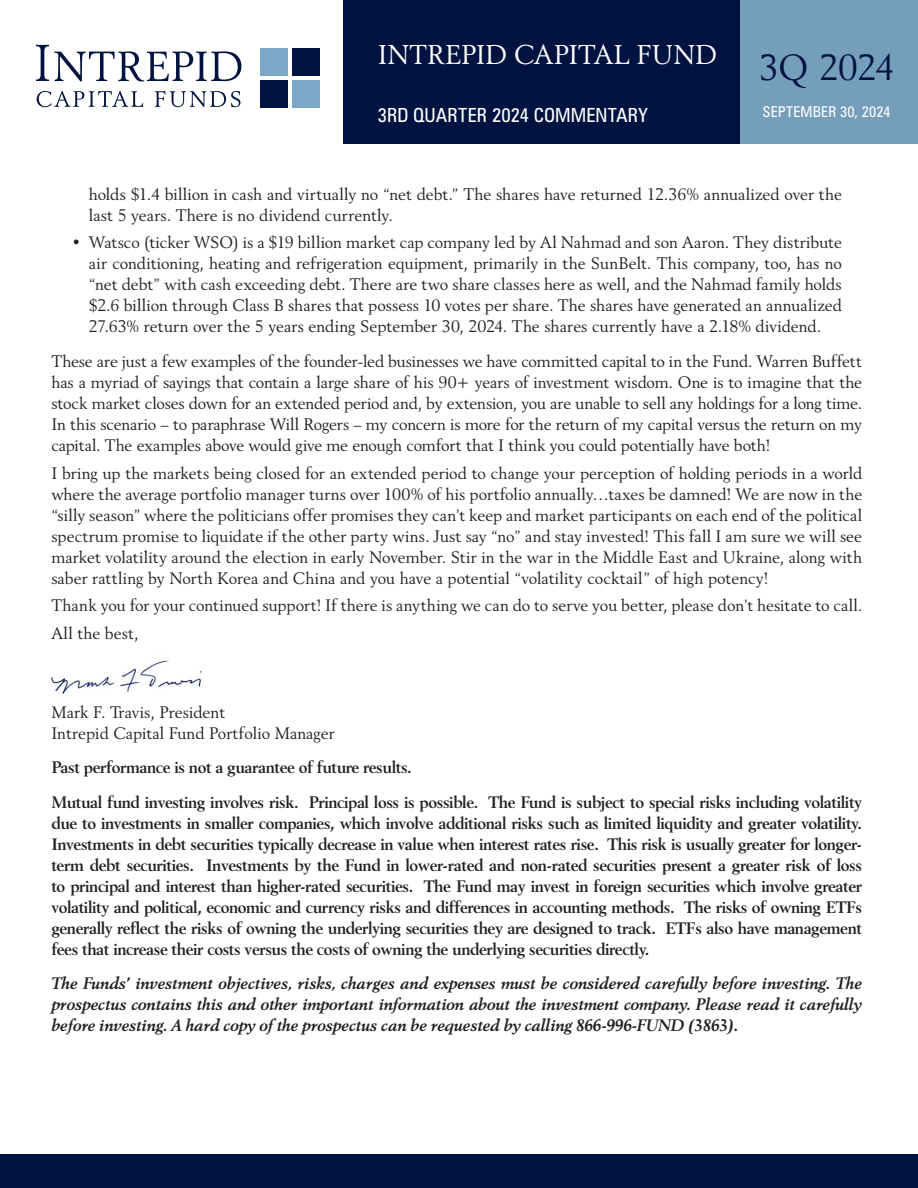
<style>
.page{position:relative;width:918px;height:1188px;background:#fff}
.page>*{position:absolute;margin:0;border:0;box-sizing:border-box;transform-origin:0 0}
.t1{font:36px "Revival 565 BT";letter-spacing:-.02em;color:#001340}
.t2{font:27px "Revival 565 BT";letter-spacing:-.005em;color:#fff}
.t3{font:condensed 19.5px "Zurich BT";letter-spacing:.005em;color:#fff}
.t4{font:16.5px/21px "Revival 565 BT";color:#231f20}
.t5{font:700 16.5px/21px "Revival 565 BT";letter-spacing:-.025em;color:#231f20}
.t6{font:italic 700 16.5px/21px "Revival 565 BT";letter-spacing:-.025em;color:#231f20;text-align:justify}
.t7{font:condensed 15px "Zurich BT";letter-spacing:.015em;color:#fff}
</style>
<div class="page">
<img style="left:51px;top:660px;width:152px;height:34px">
<div style="left:740px;top:0;width:178px;height:143px;background:#759eba"></div>
<div style="left:343px;top:0;width:397px;height:143px;background:#001340"></div>
<div style="left:260px;top:48px;width:27px;height:27px;background:#7da8c7"></div>
<div style="left:260px;top:80px;width:27px;height:27px;background:#001340"></div>
<div style="left:292px;top:48px;width:27px;height:27px;background:#001340"></div>
<div style="left:292px;top:80px;width:27px;height:27px;background:#7da8c7"></div>
<svg style="left:37px;top:91px;width:106px;height:16px"></svg>
<svg style="left:155px;top:91px;width:85px;height:16px"></svg>
<svg style="left:36px;top:45px;width:205px;height:36px"></svg>
<div style="left:0;top:1154px;width:918px;height:34px;background:#001340"></div>
<h2 class="t2" style="left:378px;top:38px;width:341px">INTREPID CAPITAL FUND</h2>
<h1 class="t1" style="left:759px;top:45px;width:137px">3Q 2024</h1>
<p class="t3" style="left:378px;top:103px;width:272px">3RD QUARTER 2024 COMMENTARY</p>
<p class="t7" style="left:763px;top:102px;width:129px">SEPTEMBER 30, 2024</p>
<p class="t4" style="left:89px;top:183px;width:755px">holds $1.4 billion in cash and virtually no “net debt.” The shares have returned 12.36% annualized over the last 5 years. There is no dividend currently.</p>
<p class="t4" style="left:89px;top:232px;width:755px;text-align:justify;text-indent:-17px">• Watsco (ticker WSO) is a $19 billion market cap company led by Al Nahmad and son Aaron. They distribute air conditioning, heating and refrigeration equipment, primarily in the SunBelt. This company, too, has no “net debt” with cash exceeding debt. There are two share classes here as well, and the Nahmad family holds $2.6 billion through Class B shares that possess 10 votes per share. The shares have generated an annualized 27.63% return over the 5 years ending September 30, 2024. The shares currently have a 2.18% dividend.</p>
<p class="t4" style="left:51px;top:350px;width:812px;text-align:justify">These are just a few examples of the founder-led businesses we have committed capital to in the Fund. Warren Buffett has a myriad of sayings that contain a large share of his 90+ years of investment wisdom. One is to imagine that the stock market closes down for an extended period and, by extension, you are unable to sell any holdings for a long time.<br>In this scenario – to paraphrase Will Rogers – my concern is more for the return of my capital versus the return on my capital. The examples above would give me enough comfort that I think you could potentially have both!</p>
<p class="t4" style="left:51px;top:462px;width:812px;text-align:justify">I bring up the markets being closed for an extended period to change your perception of holding periods in a world where the average portfolio manager turns over 100% of his portfolio annually…taxes be damned! We are now in the “silly season” where the politicians offer promises they can’t keep and market participants on each end of the political spectrum promise to liquidate if the other party wins. Just say “no” and stay invested! This fall I am sure we will see market volatility around the election in early November. Stir in the war in the Middle East and Ukraine, along with saber rattling by North Korea and China and you have a potential “volatility cocktail” of high potency!</p>
<p class="t4" style="left:51px;top:592px;width:812px;line-height:27.8px">Thank you for your continued support! If there is anything we can do to serve you better, please don’t hesitate to call.<br>All the best,</p>
<p class="t4" style="left:51px;top:701px;width:285px">Mark F. Travis, President<br>Intrepid Capital Fund Portfolio Manager</p>
<p class="t5" style="left:51px;top:750px;width:812px;line-height:34.5px">Past performance is not a guarantee of future results.<br>Mutual fund investing involves risk. Principal loss is possible. The Fund is subject to special risks including volatility</p>
<p class="t5" style="left:51px;top:812px;width:812px;text-align:justify">due to investments in smaller companies, which involve additional risks such as limited liquidity and greater volatility.<br>Investments in debt securities typically decrease in value when interest rates rise. This risk is usually greater for longer&shy;term debt securities. Investments by the Fund in lower-rated and non-rated securities present a greater risk of loss to principal and interest than higher-rated securities. The Fund may invest in foreign securities which involve greater volatility and political, economic and currency risks and differences in accounting methods. The risks of owning ETFs generally reflect the risks of owning the underlying securities they are designed to track. ETFs also have management fees that increase their costs versus the costs of owning the underlying securities directly.</p>
<p class="t6" style="left:51px;top:973px;width:812px">The Funds’ investment objectives, risks, charges and expenses must be considered carefully before investing. The prospectus contains this and other important information about the investment company. Please read it carefully before investing. A hard copy of the prospectus can be requested by calling 866-996-FUND (3863).</p>
</div>
